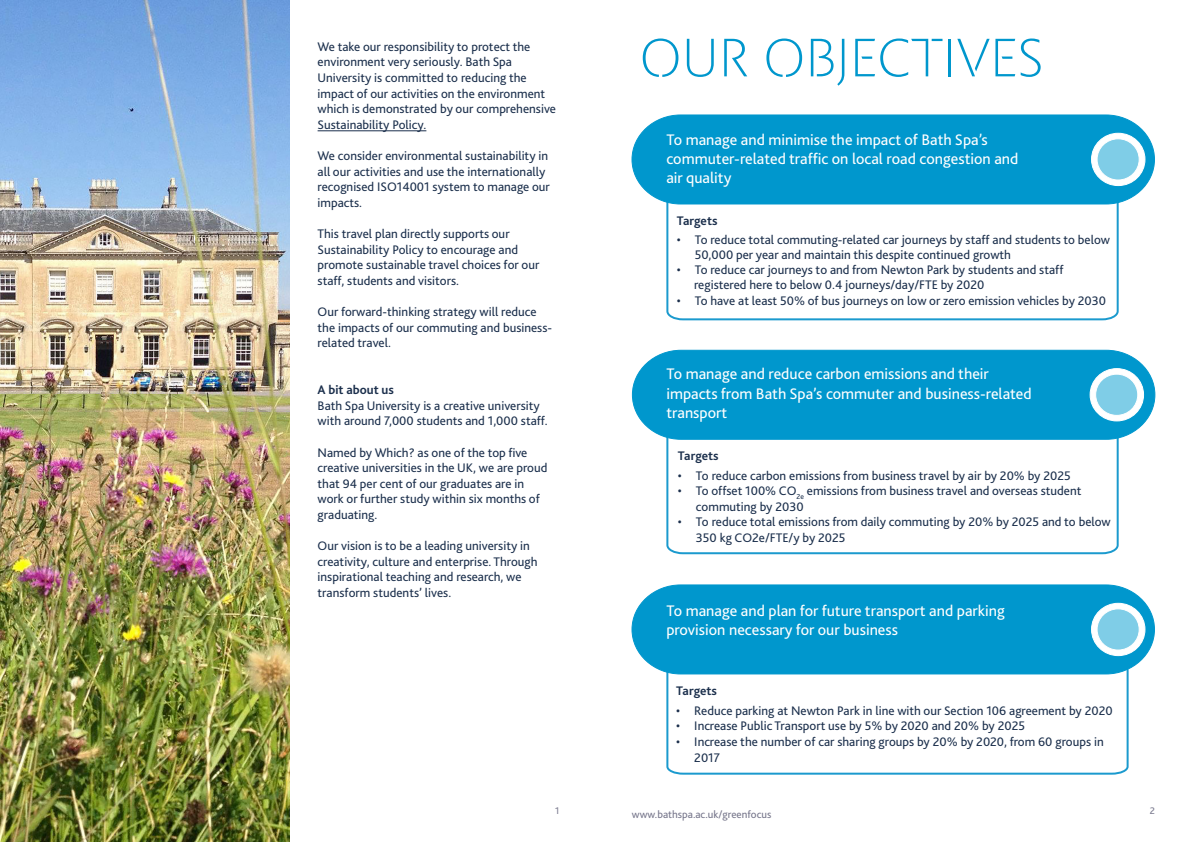
<style>
.page{position:relative;width:1191px;height:842px;background:#fff}
.page>*{position:absolute;margin:0;border:0;box-sizing:border-box;transform-origin:0 0}
.t1{font:57px "Bath Spa New Roman";color:#0097cd}
.t2{font:16px/19.2px "Bliss 2";color:#fff}
.t3{font:13px/15.6px "Bliss 2";color:#1b2f4c}
.t4{font:700 13px "Bliss 2";color:#1b2f4c}
.t5{font:11px "Bliss 2";color:#76768b}
.t6{font:10px "Bliss 2";color:#76768b}
</style>
<div class="page">
<svg style="left:666px;top:675px;width:463px;height:100px"></svg>
<svg style="left:666px;top:440px;width:453px;height:115px"></svg>
<svg style="left:666px;top:205px;width:453px;height:116px"></svg>
<svg style="left:631px;top:349px;width:524px;height:91px;background:#0e9ccf"></svg>
<hr style="left:317px;top:130px;width:109px;height:1px;background:#1b2f4c">
<svg style="left:631px;top:114px;width:524px;height:91px;background:#0e9ccf"></svg>
<img style="left:0;top:0;width:289px;height:842px">
<svg style="left:631px;top:584px;width:524px;height:91px;background:#0e9ccf"></svg>
<div style="left:1091px;top:133px;width:54px;height:53px;background:#fff;border-radius:50%"></div>
<div style="left:1091px;top:133px;width:54px;height:53px;border:1px solid #fff;border-radius:50%"></div>
<div style="left:1097px;top:139px;width:42px;height:41px;background:#7fcde7;border-radius:50%"></div>
<div style="left:1096px;top:138px;width:43px;height:43px;border:1px solid #fff;border-radius:50%"></div>
<div style="left:1090px;top:369px;width:53px;height:52px;background:#fff;border-radius:50%"></div>
<div style="left:1089px;top:368px;width:55px;height:53px;border:1px solid #fff;border-radius:50%"></div>
<div style="left:1095px;top:374px;width:42px;height:41px;background:#7fcde7;border-radius:50%"></div>
<div style="left:1095px;top:374px;width:43px;height:42px;border:1px solid #fff;border-radius:50%"></div>
<div style="left:1091px;top:603px;width:54px;height:53px;background:#fff;border-radius:50%"></div>
<div style="left:1091px;top:603px;width:54px;height:53px;border:1px solid #fff;border-radius:50%"></div>
<div style="left:1097px;top:609px;width:42px;height:41px;background:#7fcde7;border-radius:50%"></div>
<div style="left:1096px;top:608px;width:43px;height:42px;border:1px solid #fff;border-radius:50%"></div>
<p class="t3" style="left:317px;top:39px;width:240px">We take our responsibility to protect the environment very seriously. Bath Spa University is committed to reducing the impact of our activities on the environment which is demonstrated by our comprehensive Sustainability Policy.</p>
<p class="t3" style="left:317px;top:148px;width:234px">We consider environmental sustainability in all our activities and use the internationally recognised ISO14001 system to manage our impacts.</p>
<p class="t3" style="left:317px;top:226px;width:223px">This travel plan directly supports our Sustainability Policy to encourage and promote sustainable travel choices for our staff, students and visitors.</p>
<p class="t3" style="left:317px;top:304px;width:236px">Our forward-thinking strategy will reduce the impacts of our commuting and business&shy;related travel.</p>
<p class="t4" style="left:317px;top:382px;width:78px">A bit about us</p>
<p class="t3" style="left:317px;top:397px;width:231px">Bath Spa University is a creative university with around 7,000 students and 1,000 staff.</p>
<p class="t3" style="left:317px;top:444px;width:231px">Named by Which? as one of the top five creative universities in the UK, we are proud that 94 per cent of our graduates are in work or further study within six months of graduating.</p>
<p class="t3" style="left:317px;top:538px;width:221px">Our vision is to be a leading university in creativity, culture and enterprise. Through inspirational teaching and research, we transform students’ lives.</p>
<p class="t1" style="left:639px;top:31px;width:405px">OUR OBJECTIVES</p>
<p class="t2" style="left:666px;top:130px;width:353px">To manage and minimise the impact of Bath Spa’s commuter-related traffic on local road congestion and air quality</p>
<p class="t4" style="left:676px;top:213px;width:42px">Targets</p>
<p class="t3" style="left:694px;top:233px;width:417px;line-height:15px;text-indent:-18px">• To reduce total commuting-related car journeys by staff and students to below<br>50,000 per year and maintain this despite continued growth</p>
<p class="t3" style="left:676px;top:262px;width:388px">• To reduce car journeys to and from Newton Park by students and staff</p>
<p class="t3" style="left:694px;top:277px;width:292px">registered here to below 0.4 journeys/day/FTE by 2020</p>
<p class="t3" style="left:676px;top:293px;width:431px">• To have at least 50% of bus journeys on low or zero emission vehicles by 2030</p>
<p class="t2" style="left:666px;top:364px;width:367px">To manage and reduce carbon emissions and their impacts from Bath Spa’s commuter and business-related transport</p>
<p class="t4" style="left:678px;top:447px;width:42px">Targets</p>
<p class="t3" style="left:678px;top:467px;width:394px">• To reduce carbon emissions from business travel by air by 20% by 2025</p>
<p class="t3" style="left:696px;top:483px;width:387px;text-indent:-18px">• To offset 100% CO<sub>2e</sub> emissions from business travel and overseas student commuting by 2030</p>
<p class="t3" style="left:696px;top:514px;width:416px;text-indent:-18px">• To reduce total emissions from daily commuting by 20% by 2025 and to below<br>350 kg CO2e/FTE/y by 2025</p>
<p class="t2" style="left:666px;top:601px;width:340px">To manage and plan for future transport and parking provision necessary for our business</p>
<p class="t4" style="left:676px;top:683px;width:42px">Targets</p>
<p class="t3" style="left:676px;top:702px;width:438px">• Reduce parking at Newton Park in line with our Section 106 agreement by 2020</p>
<p class="t3" style="left:676px;top:718px;width:350px">• Increase Public Transport use by 5% by 2020 and 20% by 2025</p>
<p class="t3" style="left:694px;top:734px;width:411px;text-indent:-18px">• Increase the number of car sharing groups by 20% by 2020, from 60 groups in<br>2017</p>
<p class="t6" style="left:555px;top:804px;width:6px">1</p>
<p class="t6" style="left:1149px;top:804px;width:7px">2</p>
<p class="t5" style="left:632px;top:807px;width:141px">www.bathspa.ac.uk/greenfocus</p>
</div>
